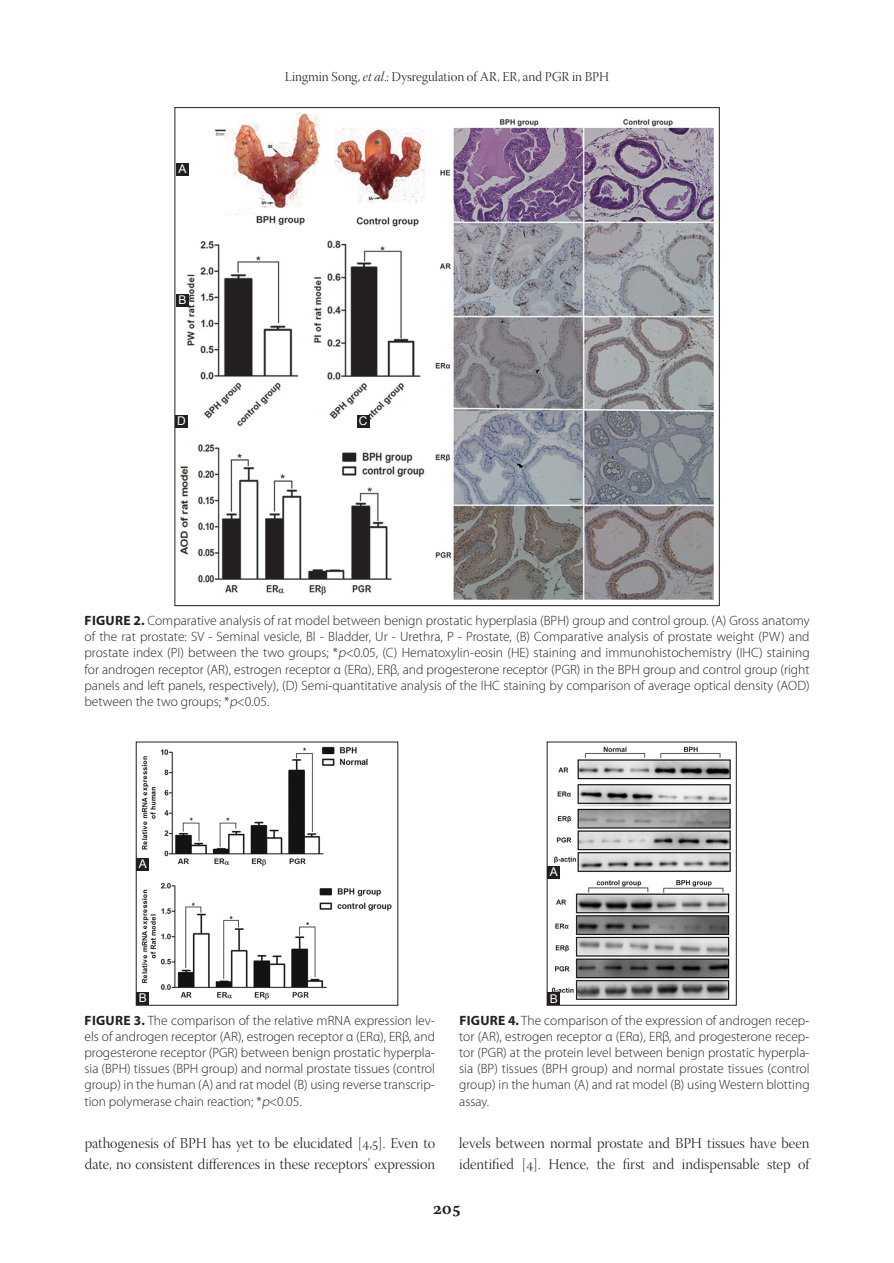
<style>
.page{position:relative;width:894px;height:1263px;background:#fff}
.page>*{position:absolute;margin:0;border:0;box-sizing:border-box;transform-origin:0 0}
.t1{font:600 18px "Warnock Pro";color:#231f20}
.TX{font:15px/21px "Warnock Pro Light Disp";color:#231f20}
.FGC{font:300 13.5px/16.2px "Myriad Pro";color:#231f20;text-align:justify}
.t2{font:13.5px "Warnock Pro Light Disp";color:#231f20}
.LABEL{font:12px "Arial";color:#fff}
.s1{font-family:"Warnock Pro Light It Disp"}
.s2{font-weight:700}
.s3{font-style:italic}
</style>
<div class="page">
<img style="left:180px;top:113px;width:534px;height:487px">
<div style="left:176px;top:163px;width:13px;height:13px;background:#231f20"></div>
<div style="left:176px;top:294px;width:13px;height:13px;background:#231f20"></div>
<div style="left:356px;top:415px;width:13px;height:13px;background:#231f20"></div>
<div style="left:175px;top:415px;width:13px;height:13px;background:#231f20"></div>
<img style="left:141px;top:746px;width:251px;height:254px">
<div style="left:136px;top:992px;width:13px;height:13px;background:#231f20"></div>
<div style="left:136px;top:858px;width:13px;height:13px;background:#231f20"></div>
<img style="left:548px;top:746px;width:183px;height:254px">
<div style="left:547px;top:992px;width:13px;height:13px;background:#231f20"></div>
<div style="left:547px;top:866px;width:13px;height:12px;background:#231f20"></div>
<p class="LABEL" style="left:178px;top:160px;width:10px">A</p>
<p class="LABEL" style="left:178px;top:292px;width:10px">B</p>
<p class="t2" style="left:285px;top:70px;width:325px">Lingmin Song, <span class="s1">et al</span>.: Dysregulation of AR, ER, and PGR in BPH</p>
<p class="LABEL" style="left:177px;top:412px;width:10px">D</p>
<p class="LABEL" style="left:359px;top:412px;width:10px">C</p>
<p class="FGC" style="left:84px;top:612px;width:726px"><span class="s2">FIGURE 2.</span> Comparative analysis of rat model between benign prostatic hyperplasia (BPH) group and control group. (A) Gross anatomy of the rat prostate: SV - Seminal vesicle, Bl - Bladder, Ur - Urethra, P - Prostate, (B) Comparative analysis of prostate weight (PW) and prostate index (PI) between the two groups; *<span class="s3">p</span>&lt;0.05, (C) Hematoxylin-eosin (HE) staining and immunohistochemistry (IHC) staining for androgen receptor (AR), estrogen receptor α (ERα), ERβ, and progesterone receptor (PGR) in the BPH group and control group (right panels and left panels, respectively), (D) Semi-quantitative analysis of the IHC staining by comparison of average optical density (AOD) between the two groups; *<span class="s3">p</span>&lt;0.05.</p>
<p class="LABEL" style="left:139px;top:855px;width:10px">A</p>
<p class="LABEL" style="left:549px;top:863px;width:10px">A</p>
<p class="LABEL" style="left:139px;top:989px;width:10px">B</p>
<p class="FGC" style="left:84px;top:1012px;width:352px"><span class="s2">FIGURE 3.</span> The comparison of the relative mRNA expression lev&shy;els of androgen receptor (AR), estrogen receptor α (ERα), ERβ, and progesterone receptor (PGR) between benign prostatic hyperpla&shy;sia (BPH) tissues (BPH group) and normal prostate tissues (control group) in the human (A) and rat model (B) using reverse transcrip&shy;tion polymerase chain reaction; *<span class="s3">p</span>&lt;0.05.</p>
<p class="LABEL" style="left:549px;top:990px;width:10px">B</p>
<p class="FGC" style="left:459px;top:1012px;width:352px"><span class="s2">FIGURE 4.</span> The comparison of the expression of androgen recep&shy;tor (AR), estrogen receptor α (ERα), ERβ, and progesterone recep&shy;tor (PGR) at the protein level between benign prostatic hyperpla&shy;sia (BP) tissues (BPH group) and normal prostate tissues (control group) in the human (A) and rat model (B) using Western blotting assay.</p>
<p class="TX" style="left:85px;top:1134px;width:352px">pathogenesis of BPH has yet to be elucidated [4,5]. Even to date, no consistent differences in these receptors’ expression</p>
<p class="TX" style="left:459px;top:1134px;width:352px">levels between normal prostate and BPH tissues have been identified [4]. Hence, the first and indispensable step of</p>
<h1 class="t1" style="left:432px;top:1197px;width:30px">205</h1>
</div>
